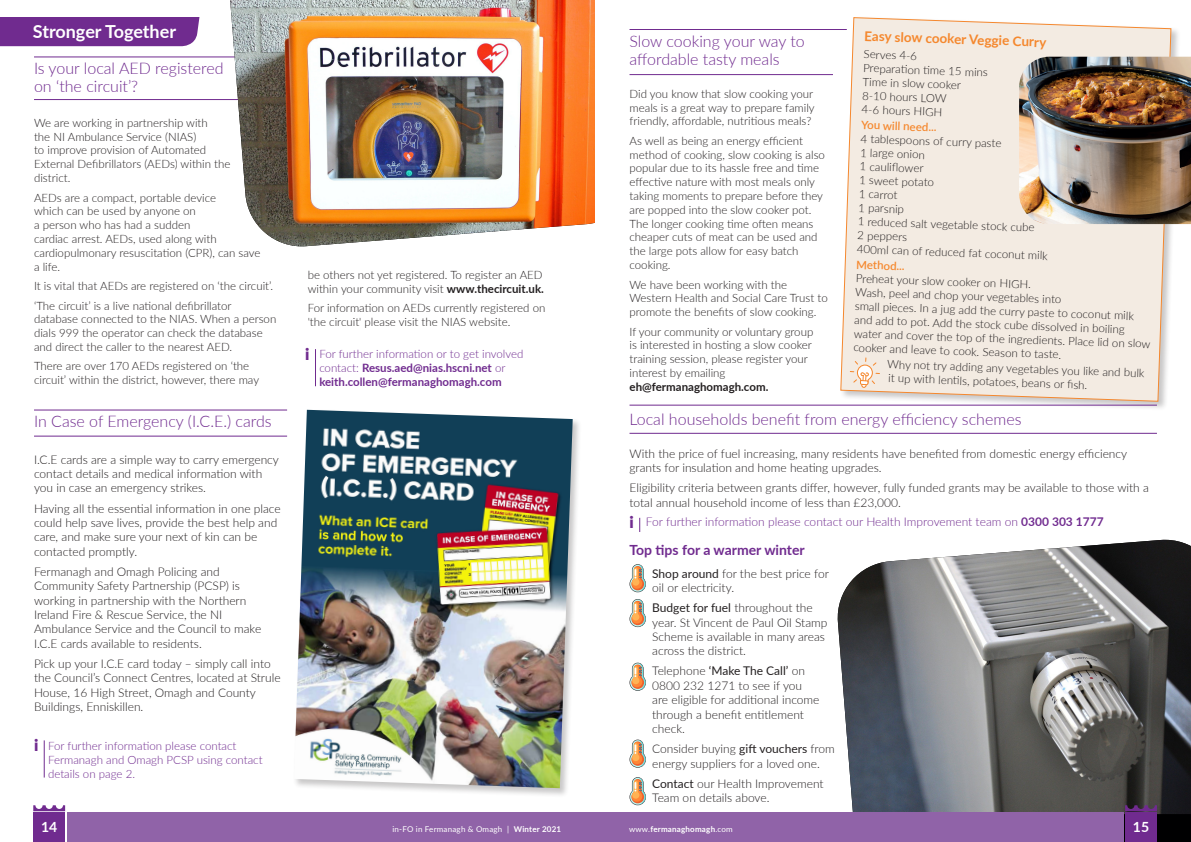
<style>
.page{position:relative;width:1191px;height:842px;background:#fff}
.page>*{position:absolute;margin:0;border:0;box-sizing:border-box;transform-origin:0 0}
.t1{font:700 18px "Lato";color:#fff}
.t2{font:900 16.2px "Lato";color:#702b8f}
.t3{font:300 16px/18px "Lato";color:#702b8f}
.t4{font:700 14px "Lato";color:#702b8f}
.t5{font:700 14px "Lato";color:#fff}
.body_text{font:700 13.5px "Lato";color:#f5882e}
.t6{font:300 12px/14.4px "Lato";color:#231f20}
.t7{font:300 12px "Lato";color:#702b8f}
.body_text-2{font:300 11.5px/13.8px "Lato";color:#231f20}
.t8{font:300 11.5px/14px "Lato";color:#702b8f}
.t9{font:700 11.5px "Lato";color:#702b8f}
.body_text-3{font:600 11.5px "Lato";color:#f5882e}
.body_text-4{font:700 11.5px "Lato";color:#231f20}
.t10{font:8px "Lato";letter-spacing:.025em;color:#fff}
.t11{font:700 8px "Lato";letter-spacing:.025em;color:#fff}
.s1{font-weight:700}
.s2{font-weight:400}
</style>
<div class="page">
<img style="left:835px;top:540px;width:356px;height:274px">
<hr style="left:34px;top:57px;width:235px;height:1px;background:#702b8f">
<hr style="left:34px;top:99px;width:235px;height:1px;background:#702b8f">
<img style="left:230px;top:0;width:365px;height:246px">
<div style="left:0;top:17px;width:199px;height:29px;background:#702b8f"></div>
<svg style="left:33px;top:805px;width:32px;height:6px"></svg>
<div style="left:33px;top:813px;width:32px;height:29px;background:#702b8f"></div>
<div style="left:67px;top:813px;width:528px;height:29px;background:#9063a8"></div>
<svg style="left:1125px;top:805px;width:32px;height:6px"></svg>
<div style="left:1125px;top:813px;width:32px;height:29px;background:#702b8f"></div>
<div style="left:595px;top:813px;width:528px;height:29px;background:#9063a8"></div>
<div style="left:293px;top:409px;width:289px;height:388px;background:#231f20;opacity:.25"></div>
<img style="left:294px;top:410px;width:279px;height:378px">
<hr style="left:34px;top:410px;width:253px;height:1px;background:#702b8f">
<hr style="left:34px;top:436px;width:253px;height:1px;background:#702b8f">
<hr style="left:44px;top:740px;width:1px;height:37px;background:#702b8f">
<hr style="left:315px;top:349px;width:1px;height:37px;background:#702b8f">
<hr style="left:629px;top:29px;width:218px;height:1px;background:#702b8f">
<hr style="left:629px;top:74px;width:204px;height:1px;background:#702b8f">
<div style="left:839px;top:16px;width:341px;height:395px;background:#231f20;opacity:.25"></div>
<svg style="left:839px;top:17px;width:333px;height:385px;background:#f2eae1"></svg>
<img style="left:1019px;top:57px;width:172px;height:167px">
<svg style="left:850px;top:350px;width:29px;height:38px"></svg>
<hr style="left:629px;top:405px;width:528px;height:1px;background:#702b8f">
<hr style="left:629px;top:433px;width:528px;height:1px;background:#702b8f">
<svg style="left:639px;top:518px;width:1px;height:14px"></svg>
<svg style="left:629px;top:564px;width:17px;height:28px"></svg>
<svg style="left:629px;top:599px;width:17px;height:28px"></svg>
<svg style="left:629px;top:663px;width:17px;height:28px"></svg>
<svg style="left:629px;top:739px;width:17px;height:29px"></svg>
<svg style="left:629px;top:777px;width:17px;height:28px"></svg>
<p class="t1" style="left:33px;top:19px;width:145px">Stronger Together</p>
<p class="t3" style="left:34px;top:59px;width:191px">Is your local AED registered on ‘the circuit’?</p>
<p class="body_text-2" style="left:34px;top:115px;width:198px">We are working in partnership with<br>the NI Ambulance Service (NIAS)<br>to improve provision of Automated<br>External Defibrillators (AEDs) within the district.</p>
<p class="body_text-2" style="left:34px;top:190px;width:228px">AEDs are a compact, portable device<br>which can be used by anyone on<br>a person who has had a sudden<br>cardiac arrest. AEDs, used along with cardiopulmonary resuscitation (CPR), can save a life.</p>
<p class="body_text-2" style="left:34px;top:279px;width:240px">It is vital that AEDs are registered on ‘the circuit’.</p>
<p class="body_text-2" style="left:34px;top:298px;width:244px">‘The circuit’ is a live national defibrillator database connected to the NIAS. When a person dials 999 the operator can check the database and direct the caller to the nearest AED.</p>
<p class="body_text-2" style="left:34px;top:359px;width:227px">There are over 170 AEDs registered on ‘the circuit’ within the district, however, there may</p>
<p class="t3" style="left:34px;top:412px;width:239px">In Case of Emergency (I.C.E.) cards</p>
<p class="t6" style="left:34px;top:452px;width:246px">I.C.E cards are a simple way to carry emergency contact details and medical information with you in case an emergency strikes.</p>
<p class="t6" style="left:34px;top:501px;width:248px">Having all the essential information in one place could help save lives, provide the best help and care, and make sure your next of kin can be contacted promptly.</p>
<p class="t6" style="left:34px;top:564px;width:229px">Fermanagh and Omagh Policing and Community Safety Partnership (PCSP) is working in partnership with the Northern Ireland Fire &amp; Rescue Service, the NI Ambulance Service and the Council to make I.C.E cards available to residents.</p>
<p class="t6" style="left:34px;top:656px;width:248px">Pick up your I.C.E card today – simply call into the Council’s Connect Centres, located at Strule House, 16 High Street, Omagh and County Buildings, Enniskillen.</p>
<p class="t2" style="left:34px;top:733px;width:6px">i</p>
<p class="t8" style="left:48px;top:738px;width:216px">For further information please contact<br>Fermanagh and Omagh PCSP using contact details on page 2.</p>
<p class="body_text-2" style="left:308px;top:267px;width:238px">be others not yet registered. To register an AED within your community visit <span class="s1">www.thecircuit.uk.</span></p>
<p class="body_text-2" style="left:308px;top:301px;width:239px">For information on AEDs currently registered on 'the circuit' please visit the NIAS website.</p>
<p class="t2" style="left:305px;top:341px;width:6px">i</p>
<p class="t8" style="left:319px;top:347px;width:206px">For further information or to get involved contact: <span class="s1">Resus.aed@nias.hscni.net</span> or</p>
<p class="t9" style="left:319px;top:374px;width:184px">keith.collen@fermanaghomagh.com</p>
<p class="t3" style="left:629px;top:32px;width:177px">Slow cooking your way to affordable tasty meals</p>
<p class="body_text-2" style="left:629px;top:86px;width:187px">Did you know that slow cooking your meals is a great way to prepare family friendly, affordable, nutritious meals?</p>
<p class="body_text-2" style="left:629px;top:133px;width:197px">As well as being an energy efficient method of cooking, slow cooking is also popular due to its hassle free and time effective nature with most meals only taking moments to prepare before they are popped into the slow cooker pot.<br>The longer cooking time often means cheaper cuts of meat can be used and the large pots allow for easy batch cooking.</p>
<p class="body_text-2" style="left:629px;top:277px;width:200px">We have been working with the<br>Western Health and Social Care Trust to promote the benefits of slow cooking.</p>
<p class="body_text-2" style="left:629px;top:324px;width:185px">If your community or voluntary group is interested in hosting a slow cooker training session, please register your interest by emailing</p>
<p class="body_text-4" style="left:629px;top:378px;width:140px">eh@fermanaghomagh.com.</p>
<p class="body_text" style="left:864px;top:26px;width:183px;rotate:2deg">Easy slow cooker Veggie Curry</p>
<p class="body_text-2" style="left:864px;top:47px;width:55px;rotate:2deg">Serves 4-6</p>
<p class="body_text-2" style="left:863px;top:61px;width:126px;rotate:2deg">Preparati on ti me 15 mins</p>
<p class="body_text-2" style="left:863px;top:74px;width:100px;rotate:2deg">Time in slow cooker</p>
<p class="body_text-2" style="left:862px;top:88px;width:86px;rotate:2deg">8-10 hours LOW</p>
<p class="body_text-2" style="left:862px;top:102px;width:82px;rotate:2deg">4-6 hours HIGH</p>
<p class="body_text-3" style="left:861px;top:116px;width:77px;rotate:2deg">You will need...</p>
<p class="body_text-2" style="left:861px;top:131px;width:142px;rotate:2deg">4 tablespoons of curry paste</p>
<p class="body_text-2" style="left:860px;top:145px;width:66px;rotate:2deg">1 large onion</p>
<p class="body_text-2" style="left:860px;top:159px;width:65px;rotate:2deg">1 caulifl ower</p>
<p class="body_text-2" style="left:859px;top:173px;width:76px;rotate:2deg">1 sweet potato</p>
<p class="body_text-2" style="left:859px;top:186px;width:40px;rotate:2deg">1 carrot</p>
<p class="body_text-2" style="left:858px;top:200px;width:47px;rotate:2deg">1 parsnip</p>
<p class="body_text-2" style="left:858px;top:214px;width:178px;rotate:2deg">1 reduced salt vegetable stock cube</p>
<p class="body_text-2" style="left:857px;top:228px;width:51px;rotate:2deg">2 peppers</p>
<p class="body_text-2" style="left:857px;top:242px;width:193px;rotate:2deg">400ml can of reduced fat coconut milk</p>
<p class="body_text-3" style="left:856px;top:256px;width:50px;rotate:2deg">Method...</p>
<p class="body_text-2" style="left:856px;top:271px;width:177px;rotate:2deg">Preheat your slow cooker on HIGH.</p>
<p class="body_text-2" style="left:855px;top:285px;width:208px;rotate:2deg">Wash, peel and chop your vegetables into</p>
<p class="body_text-2" style="left:855px;top:299px;width:298px;rotate:2deg">small pieces. In a jug add the curry paste to coconut milk and add to pot. Add the stock cube dissolved in boiling water and cover the top of the ingredients. Place lid on slow cooker and leave to cook. Season to taste.</p>
<p class="body_text-2" style="left:887px;top:357px;width:259px;rotate:2deg">Why not try adding any vegetables you like and bulk it up with lenti ls, potatoes, beans or fi sh.</p>
<p class="t3" style="left:629px;top:409px;width:393px">Local households benefit from energy efficiency schemes</p>
<p class="t6" style="left:629px;top:446px;width:499px">With the price of fuel increasing, many residents have benefited from domestic energy efficiency grants for insulation and home heating upgrades.</p>
<p class="t6" style="left:629px;top:480px;width:521px">Eligibility criteria between grants differ, however, fully funded grants may be available to those with a total annual household income of less than £23,000.</p>
<p class="t7" style="left:646px;top:514px;width:459px">For further information please contact our Health Improvement team on <span class="s1">0300 303 1777</span></p>
<p class="t2" style="left:629px;top:510px;width:6px">i</p>
<p class="t4" style="left:629px;top:539px;width:177px">Top tips for a warmer winter</p>
<p class="t6" style="left:652px;top:566px;width:178px"><span class="s2">Shop around</span> for the best price for</p>
<p class="t6" style="left:652px;top:580px;width:83px">oil or electricity.</p>
<p class="t6" style="left:652px;top:600px;width:177px"><span class="s2">Budget for fuel</span> throughout the year. St Vincent de Paul Oil Stamp<br>Scheme is available in many areas across the district.</p>
<p class="t6" style="left:652px;top:663px;width:169px">Telephone <span class="s2">‘Make The Call’</span> on<br>0800 232 1271 to see if you are eligible for additional income through a benefit entitlement check.</p>
<p class="t6" style="left:652px;top:741px;width:184px">Consider buying <span class="s2">gift vouchers</span> from energy suppliers for a loved one.</p>
<p class="t6" style="left:652px;top:776px;width:173px"><span class="s2">Contact</span> our Health Improvement<br>Team on details above.</p>
<p class="t5" style="left:41px;top:816px;width:18px">14</p>
<p class="t10" style="left:392px;top:823px;width:170px">in-FO in Fermanagh &amp; Omagh | <span class="s1">Winter 2021</span></p>
<p class="t11" style="left:629px;top:823px;width:105px"><span class="s2">www.</span>fermanaghomagh<span class="s2">.com</span></p>
<p class="t5" style="left:1132px;top:816px;width:18px">15</p>
</div>
